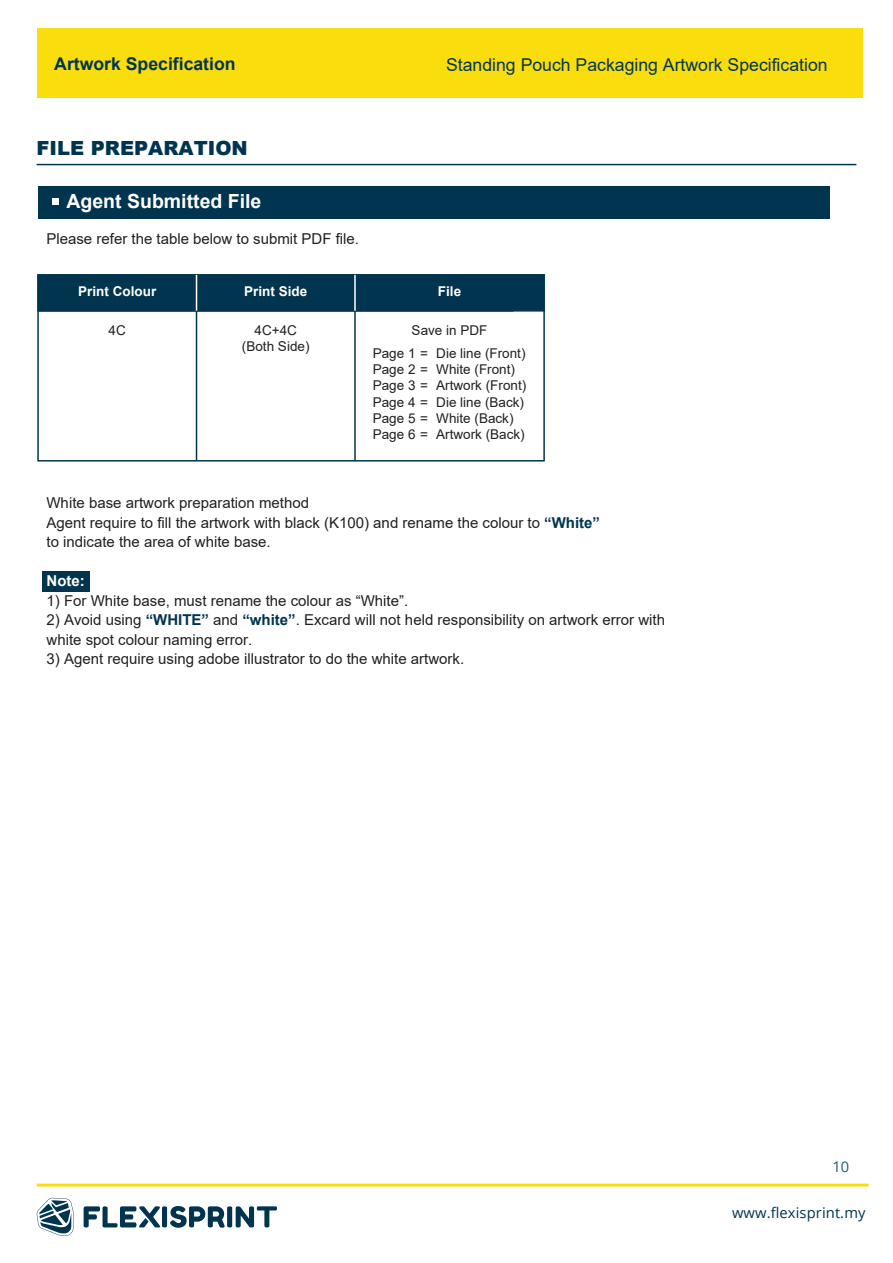
<style>
.page{position:relative;width:893px;height:1263px;background:#fff}
.page>*{position:absolute;margin:0;border:0;box-sizing:border-box;transform-origin:0 0}
.t1{font:700 19.5px "Arial";color:#fff}
.t2{font:900 19.5px "Arial";color:#01354f}
.t3{font:17.7px "Arial";color:#01354f}
.t4{font:700 17.7px "Arial";color:#01354f}
.t5{font:15px/19.5px "Arial";color:#231f20}
.t6{font:700 15px "Arial";color:#fff}
.t7{font:14.7px "Open Sans";letter-spacing:.01em;color:#01354f}
.t8{font:14.7px "Open Sans";color:#185d7f}
.t9{font:13.5px/16.2px "Arial";color:#231f20;text-align:center}
.t10{font:700 13.5px "Arial";color:#fff}
.s1{font-weight:700;color:#01354f}
</style>
<div class="page">
<hr style="left:37px;top:164px;width:819px;height:1px;background:#01354f">
<div style="left:37px;top:274px;width:508px;height:38px;background:#01354f"></div>
<div style="left:37px;top:274px;width:508px;height:187px;border:2px solid #01354f"></div>
<hr style="left:38px;top:310px;width:475px;height:2px;background:#01354f">
<hr style="left:354px;top:275px;width:2px;height:36px;background:#fff">
<hr style="left:354px;top:311px;width:2px;height:150px;background:#01354f">
<hr style="left:196px;top:275px;width:1px;height:36px;background:#fff">
<hr style="left:196px;top:311px;width:1px;height:150px;background:#01354f">
<div style="left:38px;top:186px;width:792px;height:33px;background:#01354f"></div>
<div style="left:52px;top:198px;width:7px;height:6px;background:#fff"></div>
<div style="left:42px;top:571px;width:47px;height:20px;background:#01354f"></div>
<div style="left:37px;top:28px;width:826px;height:69px;background:#fadd0c"></div>
<hr style="left:37px;top:1183px;width:832px;height:3px;background:#fadd0c">
<svg style="left:84px;top:1206px;width:193px;height:22px"></svg>
<svg style="left:36px;top:1198px;width:38px;height:38px"></svg>
<p class="t4" style="left:54px;top:51px;width:183px">Artwork Specification</p>
<p class="t3" style="left:446px;top:52px;width:383px">Standing Pouch Packaging Artwork Specification</p>
<h1 class="t2" style="left:37px;top:134px;width:213px">FILE PREPARATION</h1>
<h1 class="t1" style="left:66px;top:187px;width:197px">Agent Submitted File</h1>
<p class="t5" style="left:46px;top:229px;width:314px">Please refer the table below to submit PDF file.</p>
<p class="t10" style="left:78px;top:282px;width:80px">Print Colour</p>
<p class="t9" style="left:109px;top:322px;width:19px">4C</p>
<p class="t10" style="left:244px;top:282px;width:65px">Print Side</p>
<p class="t9" style="left:242px;top:322px;width:69px">4C+4C (Both Side)</p>
<p class="t10" style="left:438px;top:282px;width:25px">File</p>
<p class="t9" style="left:412px;top:322px;width:77px">Save in PDF</p>
<p class="t9" style="left:373px;top:345px;width:57px;text-align:justify">Page 1 = Page 2 = Page 3 = Page 4 = Page 5 = Page 6 =</p>
<p class="t9" style="left:436px;top:345px;width:92px;text-align:left">Die line (Front)<br>White (Front)<br>Artwork (Front)<br>Die line (Back)<br>White (Back)<br>Artwork (Back)</p>
<p class="t5" style="left:46px;top:493px;width:555px">White base artwork preparation method<br>Agent require to fill the artwork with black (K100) and rename the colour to <span class="s1">“White” </span>to indicate the area of white base.</p>
<p class="t6" style="left:46px;top:570px;width:40px">Note:</p>
<p class="t5" style="left:46px;top:590px;width:363px">1) For White base, must rename the colour as “White”.</p>
<p class="t5" style="left:46px;top:610px;width:620px">2) Avoid using <span class="s1">“WHITE”</span> and <span class="s1">“white”</span>. Excard will not held responsibility on artwork error with white spot colour naming error.</p>
<p class="t5" style="left:46px;top:649px;width:419px">3) Agent require using adobe illustrator to do the white artwork.</p>
<p class="t8" style="left:832px;top:1156px;width:18px">10</p>
<p class="t7" style="left:732px;top:1203px;width:135px">www.flexisprint.my</p>
</div>
